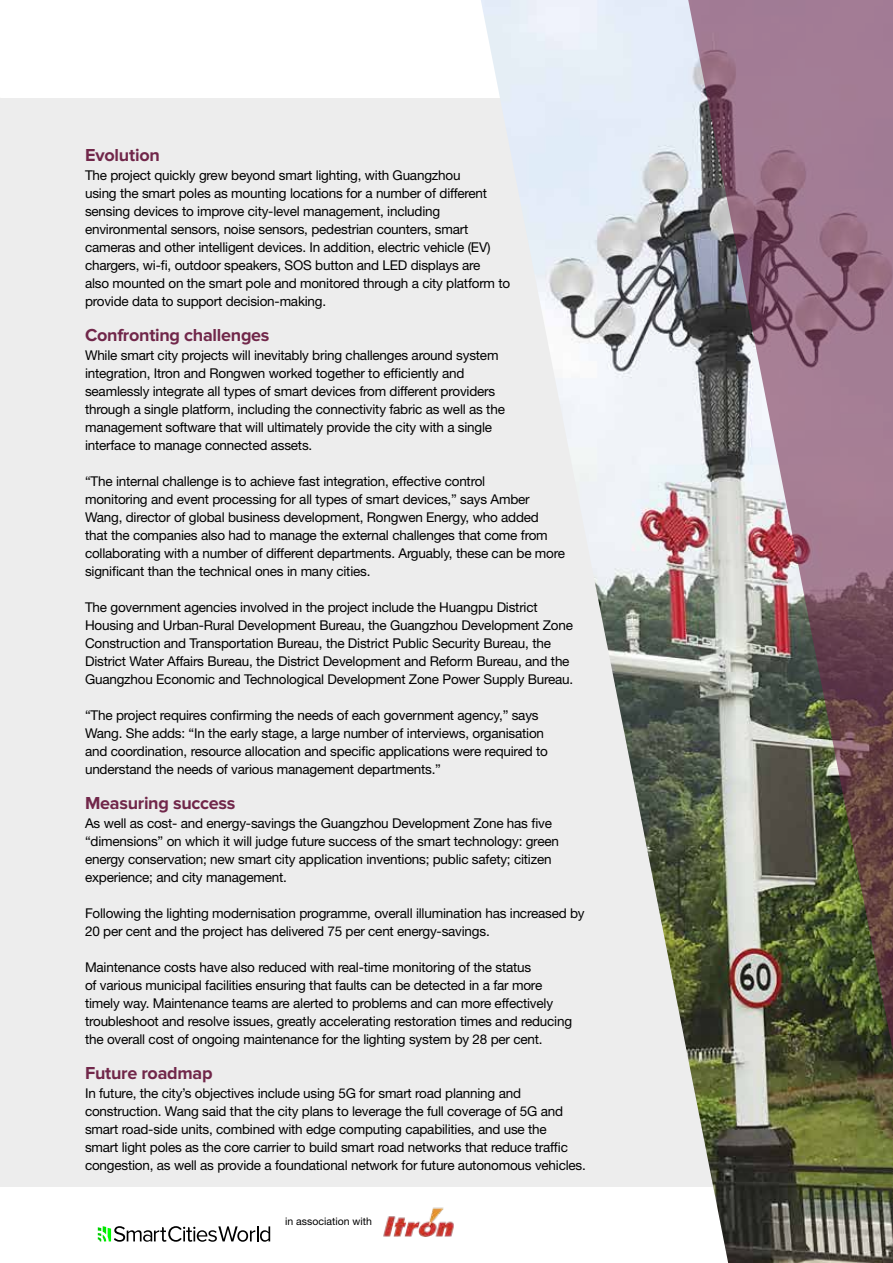
<style>
.page{position:relative;width:893px;height:1263px;background:#fff}
.page>*{position:absolute;margin:0;border:0;box-sizing:border-box;transform-origin:0 0}
.t1{font:700 18px "Proxima Nova";letter-spacing:-.015em;color:#71274a}
.t2{font:13.5px/18px "Helvetica Neue LT Std";letter-spacing:-.015em;color:#000}
.t3{font:10.5px "Helvetica Neue LT Std";color:#000}
</style>
<div class="page">
<img style="left:380px;top:1186px;width:77px;height:51px">
<div style="left:0;top:98px;width:893px;height:1088px;background:#ededed"></div>
<svg style="left:98px;top:1226px;width:172px;height:16px"></svg>
<img style="left:481px;top:0;width:204px;height:1187px">
<img style="left:685px;top:0;width:208px;height:1263px">
<h1 class="t1" style="left:85px;top:144px;width:76px">Evolution</h1>
<p class="t2" style="left:85px;top:166px;width:427px">The project quickly grew beyond smart lighting, with Guangzhou<br>using the smart poles as mounting locations for a number of different sensing devices to improve city-level management, including environmental sensors, noise sensors, pedestrian counters, smart cameras and other intelligent devices. In addition, electric vehicle (EV) chargers, wi-fi, outdoor speakers, SOS button and LED displays are<br>also mounted on the smart pole and monitored through a city platform to provide data to support decision-making.</p>
<h1 class="t1" style="left:85px;top:324px;width:186px">Confronting challenges</h1>
<p class="t2" style="left:85px;top:346px;width:421px">While smart city projects will inevitably bring challenges around system integration, Itron and Rongwen worked together to efficiently and seamlessly integrate all types of smart devices from different providers through a single platform, including the connectivity fabric as well as the management software that will ultimately provide the city with a single interface to manage connected assets.</p>
<p class="t2" style="left:85px;top:472px;width:482px">“The internal challenge is to achieve fast integration, effective control<br>monitoring and event processing for all types of smart devices,” says Amber Wang, director of global business development, Rongwen Energy, who added<br>that the companies also had to manage the external challenges that come from collaborating with a number of different departments. Arguably, these can be more significant than the technical ones in many cities.</p>
<p class="t2" style="left:85px;top:598px;width:490px">The government agencies involved in the project include the Huangpu District Housing and Urban-Rural Development Bureau, the Guangzhou Development Zone Construction and Transportation Bureau, the District Public Security Bureau, the District Water Affairs Bureau, the District Development and Reform Bureau, and the Guangzhou Economic and Technological Development Zone Power Supply Bureau.</p>
<p class="t2" style="left:85px;top:706px;width:464px">“The project requires confirming the needs of each government agency,” says Wang. She adds: “In the early stage, a large number of interviews, organisation and coordination, resource allocation and specific applications were required to understand the needs of various management departments.”</p>
<h1 class="t1" style="left:85px;top:792px;width:152px">Measuring success</h1>
<p class="t2" style="left:85px;top:814px;width:475px">As well as cost- and energy-savings the Guangzhou Development Zone has five “dimensions” on which it will judge future success of the smart technology: green energy conservation; new smart city application inventions; public safety; citizen experience; and city management.</p>
<p class="t2" style="left:85px;top:904px;width:501px">Following the lighting modernisation programme, overall illumination has increased by<br>20 per cent and the project has delivered 75 per cent energy-savings.</p>
<p class="t2" style="left:85px;top:958px;width:489px">Maintenance costs have also reduced with real-time monitoring of the status<br>of various municipal facilities ensuring that faults can be detected in a far more timely way. Maintenance teams are alerted to problems and can more effectively troubleshoot and resolve issues, greatly accelerating restoration times and reducing the overall cost of ongoing maintenance for the lighting system by 28 per cent.</p>
<h1 class="t1" style="left:85px;top:1062px;width:129px">Future roadmap</h1>
<p class="t2" style="left:85px;top:1084px;width:502px">In future, the city’s objectives include using 5G for smart road planning and construction. Wang said that the city plans to leverage the full coverage of 5G and smart road-side units, combined with edge computing capabilities, and use the<br>smart light poles as the core carrier to build smart road networks that reduce traffic congestion, as well as provide a foundational network for future autonomous vehicles.</p>
<p class="t3" style="left:285px;top:1215px;width:88px">in association with</p>
</div>
